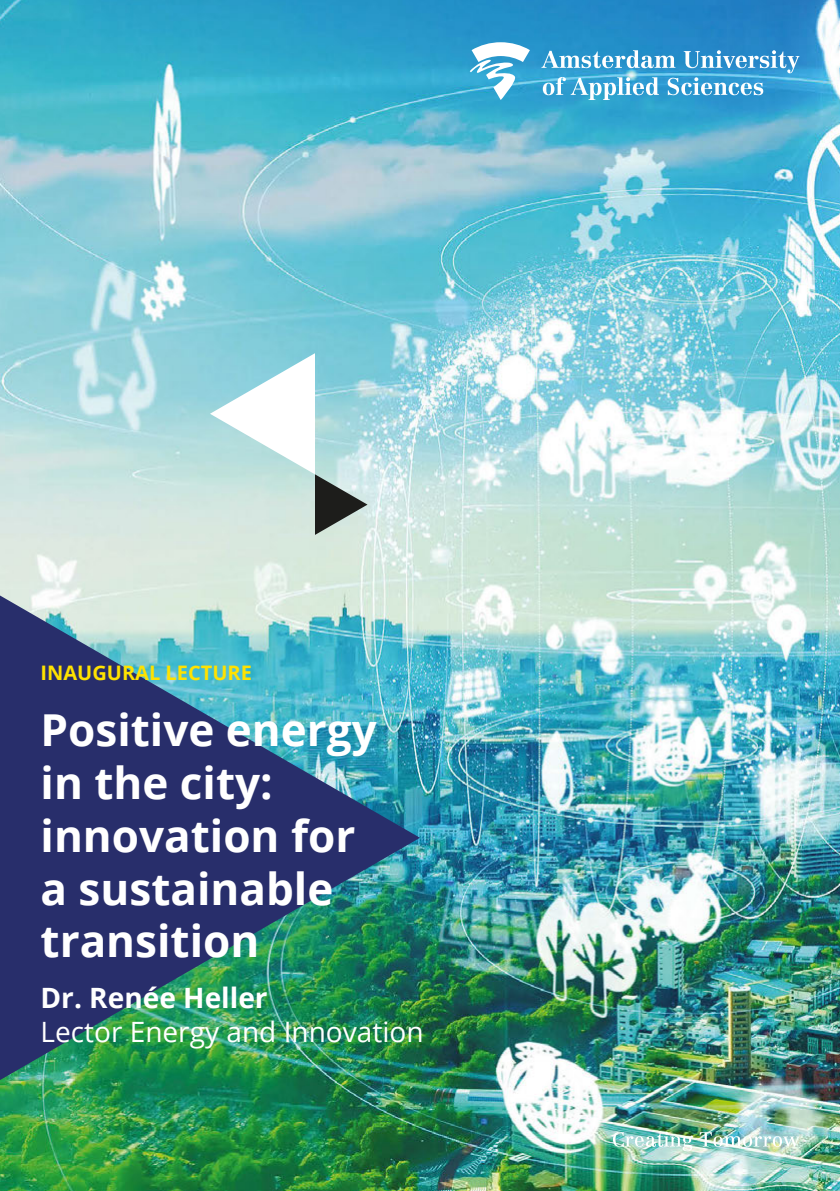
<style>
.page{position:relative;width:840px;height:1191px;background:#fff}
.page>*{position:absolute;margin:0;border:0;box-sizing:border-box;transform-origin:0 0}
.t1{font:700 44px/52.8px "Open Sans";color:#fff}
.t2{font:28px "Open Sans";color:#fff}
.t3{font:700 28px "Open Sans";color:#fff}
.t4{font:700 20px "Open Sans";color:#ffe200}
</style>
<div class="page">
<img style="left:0;top:0;width:839px;height:1191px">
<img style="left:0;top:595px;width:420px;height:485px">
<svg style="left:210px;top:353px;width:157px;height:182px"></svg>
<img style="left:612px;top:1131px;width:80px;height:20px">
<svg style="left:699px;top:1132px;width:100px;height:14px"></svg>
<svg style="left:469px;top:42px;width:60px;height:58px"></svg>
<svg style="left:541px;top:50px;width:258px;height:50px;background:#5cafda"></svg>
<p class="t4" style="left:41px;top:658px;width:213px">INAUGURAL LECTURE</p>
<p class="t1" style="left:41px;top:702px;width:337px">Positive energy in the city: innovation for a sustainable transition</p>
<p class="t3" style="left:41px;top:978px;width:228px">Dr. Renée Heller</p>
<p class="t2" style="left:41px;top:1012px;width:384px">Lector Energy and Innovation</p>
</div>
